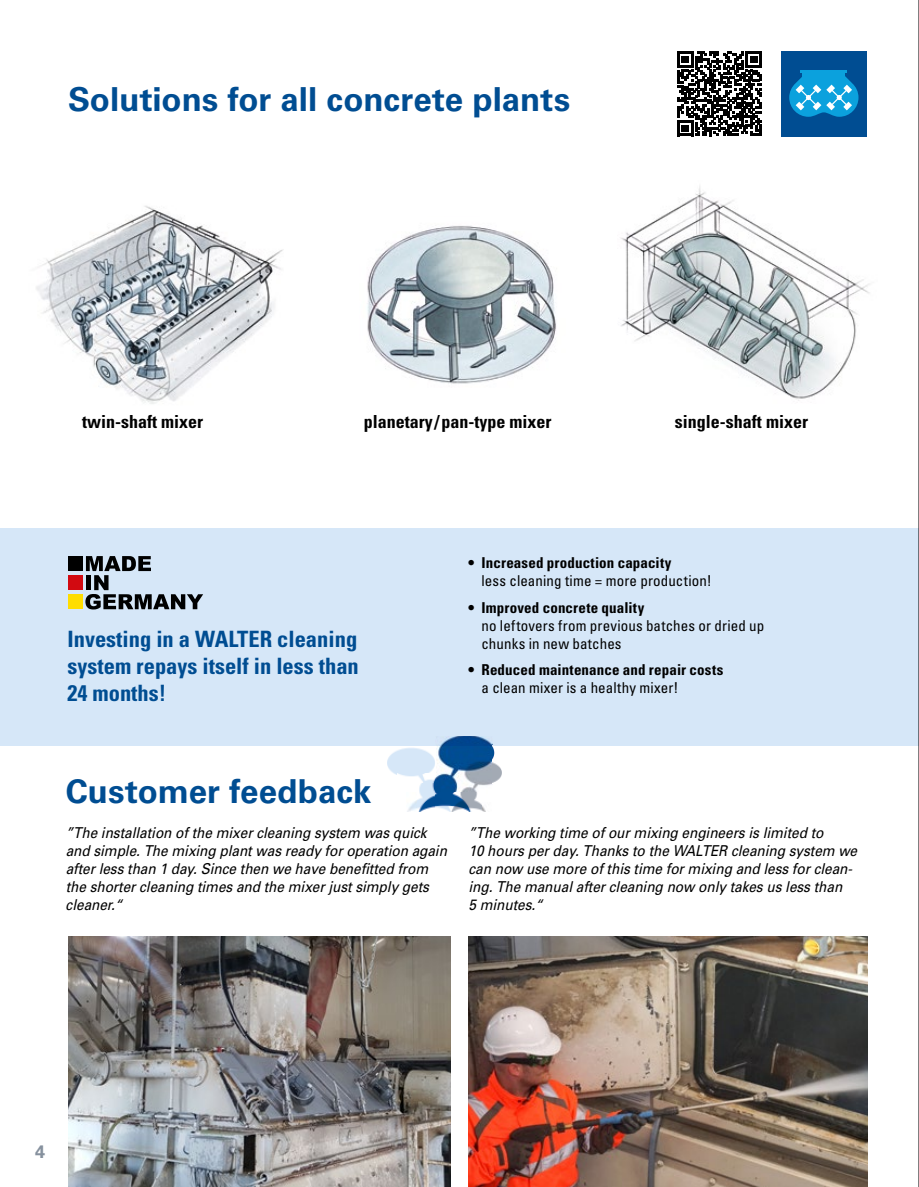
<style>
.page{position:relative;width:919px;height:1187px;background:#fff}
.page>*{position:absolute;margin:0;border:0;box-sizing:border-box;transform-origin:0 0}
.t1{font:700 33px "Univers CE";color:#004d92}
.t2{font:700 condensed 22.5px/27px "Univers";color:#004d92;text-align:justify}
.t3{font:700 condensed 18px "Univers";color:#000}
.t4{font:700 18px "Univers CE";color:#86919e}
.t5{font:italic 15px/18px "Univers";color:#000;scale:.9 1}
.t6{font:condensed 15px/18px "Univers";letter-spacing:.01em;color:#000}
.t7{font:700 condensed 15px "Univers";letter-spacing:.01em;color:#000}
</style>
<div class="page">
<img style="left:621px;top:186px;width:249px;height:215px">
<img style="left:367px;top:225px;width:189px;height:159px">
<img style="left:36px;top:206px;width:247px;height:198px">
<img style="left:68px;top:936px;width:382px;height:250px">
<img style="left:468px;top:936px;width:399px;height:250px">
<div style="left:781px;top:51px;width:85px;height:85px;background:#004d92"></div>
<svg style="left:789px;top:72px;width:69px;height:45px"></svg>
<hr style="left:800px;top:70px;width:47px;height:2px;background:#0ba1dd">
<div style="left:802px;top:72px;width:43px;height:5px;background:#0ba1dd"></div>
<div style="left:0;top:528px;width:918px;height:218px;background:#d6e7f8"></div>
<img style="left:435px;top:736px;width:57px;height:56px">
<img style="left:388px;top:748px;width:47px;height:26px">
<img style="left:492px;top:746px;width:9px;height:37px">
<img style="left:397px;top:773px;width:38px;height:10px">
<img style="left:416px;top:783px;width:19px;height:28px">
<img style="left:407px;top:801px;width:9px;height:10px">
<img style="left:435px;top:792px;width:47px;height:19px">
<svg style="left:482px;top:805px;width:4px;height:6px"></svg>
<svg style="left:85px;top:556px;width:118px;height:53px"></svg>
<div style="left:68px;top:556px;width:14px;height:15px;background:#000"></div>
<div style="left:68px;top:575px;width:14px;height:15px;background:#d20a11"></div>
<div style="left:68px;top:594px;width:14px;height:15px;background:#fd0"></div>
<svg style="left:677px;top:51px;width:84px;height:85px"></svg>
<hr style="left:918px;top:0;width:1px;height:1186px;background:#000">
<h1 class="t1" style="left:68px;top:80px;width:503px">Solutions for all concrete plants</h1>
<p class="t3" style="left:82px;top:411px;width:122px">twin-shaft mixer</p>
<p class="t3" style="left:363px;top:411px;width:189px">planetary/pan-type mixer</p>
<p class="t3" style="left:675px;top:411px;width:134px">single-shaft mixer</p>
<h2 class="t2" style="left:68px;top:625px;width:293px">Investing in a WALTER cleaning system repays itself in less than 24 months!</h2>
<p class="t7" style="left:468px;top:553px;width:205px">• Increased production capacity</p>
<p class="t6" style="left:481px;top:571px;width:232px">less cleaning time = more production!</p>
<p class="t7" style="left:468px;top:598px;width:178px">• Improved concrete quality</p>
<p class="t6" style="left:481px;top:616px;width:284px">no leftovers from previous batches or dried up chunks in new batches</p>
<p class="t7" style="left:468px;top:660px;width:257px">• Reduced maintenance and repair costs</p>
<p class="t6" style="left:481px;top:678px;width:199px">a clean mixer is a healthy mixer!</p>
<h1 class="t1" style="left:66px;top:772px;width:307px">Customer feedback</h1>
<p class="t5" style="left:66px;top:824px;width:429px">”The installation ofthe mixercleaning system wasquick and simple.The mixing plantwasready foroperation again afterlessthan 1 day.Since then we have benefitted from the shortercleaning timesand the mixerjustsimply gets cleaner.“</p>
<p class="t5" style="left:468px;top:824px;width:437px">”The working time ofourmixing engineersislimited to<br>10 hoursperday.Thanksto the WALTER cleaning system we can now use more ofthistime formixing and lessforclean&shy;ing.The manualaftercleaning now only takesuslessthan 5 minutes.“</p>
<p class="t4" style="left:35px;top:1141px;width:12px">4</p>
</div>
